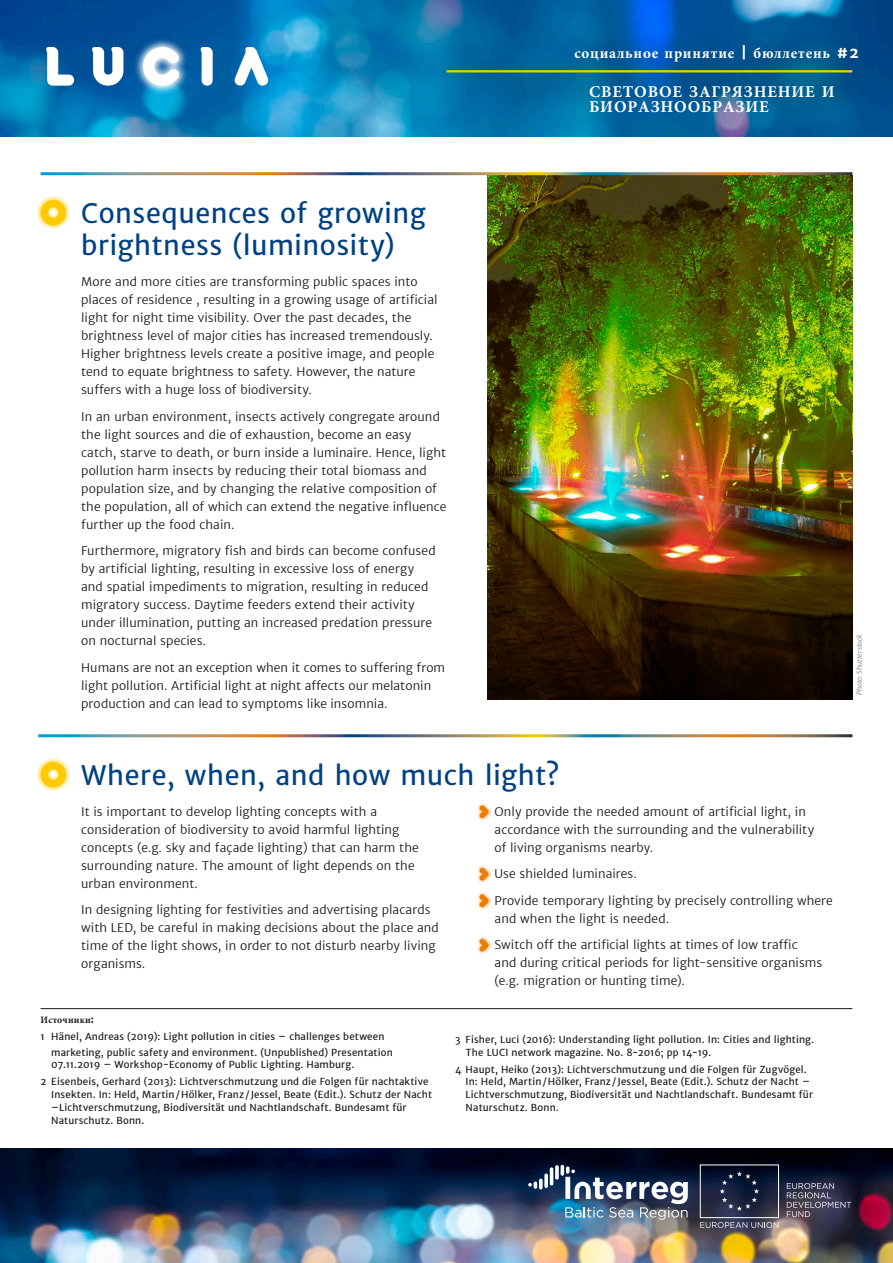
<style>
.page{position:relative;width:893px;height:1263px;background:#fff}
.page>*{position:absolute;margin:0;border:0;box-sizing:border-box;transform-origin:0 0}
.t1{font:27px/32.4px "Merriweather Sans";letter-spacing:.02em;color:#004184}
.t2{font:700 16.5px/15.6px "Minion Pro";letter-spacing:.05em;color:#fff}
.t3{font:700 15px "Minion Pro";letter-spacing:.05em;color:#fff}
.t4{font:300 12px/18px "Merriweather Sans";letter-spacing:.005em;color:#171715}
.t5{font:9.75px/12.8px "Merriweather Sans";letter-spacing:.015em;color:#171715}
.t6{font:700 9.75px "Minion Pro";letter-spacing:.02em;color:#171715}
.t7{font:italic 300 6.75px "Merriweather Sans";letter-spacing:.025em;color:#6d6d6d}
.s1{font-family:"Merriweather Sans"}
</style>
<div class="page">
<img style="left:0;top:0;width:893px;height:136px">
<img style="left:0;top:1148px;width:893px;height:115px">
<img style="left:127px;top:31px;width:69px;height:71px">
<svg style="left:46px;top:47px;width:28px;height:39px"></svg>
<svg style="left:92px;top:47px;width:31px;height:39px"></svg>
<svg style="left:143px;top:47px;width:36px;height:39px"></svg>
<svg style="left:201px;top:47px;width:12px;height:39px"></svg>
<svg style="left:234px;top:47px;width:34px;height:39px"></svg>
<div style="left:511px;top:1146px;width:356px;height:100px;background:#004184;opacity:.75"></div>
<svg style="left:539px;top:1178px;width:4px;height:11px"></svg>
<svg style="left:544px;top:1173px;width:4px;height:15px"></svg>
<svg style="left:550px;top:1167px;width:3px;height:18px"></svg>
<svg style="left:555px;top:1165px;width:4px;height:15px"></svg>
<svg style="left:528px;top:1181px;width:9px;height:8px"></svg>
<svg style="left:700px;top:1222px;width:78px;height:6px"></svg>
<div style="left:700px;top:1165px;width:79px;height:53px;border:1px solid #fff"></div>
<svg style="left:720px;top:1171px;width:39px;height:40px;background:#212c45"></svg>
<svg style="left:787px;top:1183px;width:64px;height:34px;background:#504e62"></svg>
<img style="left:561px;top:1165px;width:127px;height:55px">
<img style="left:487px;top:175px;width:365px;height:524px">
<div style="left:430px;top:28px;width:440px;height:86px;background:#171715;opacity:.4"></div>
<hr style="left:446px;top:70px;width:406px;height:2px;background:#ffcb00">
<div style="left:476px;top:802px;width:16px;height:19px;background:#ef7b00;opacity:.8"></div>
<svg style="left:480px;top:805px;width:9px;height:13px"></svg>
<div style="left:476px;top:864px;width:16px;height:20px;background:#ef7b00;opacity:.8"></div>
<svg style="left:480px;top:868px;width:9px;height:13px"></svg>
<div style="left:476px;top:891px;width:16px;height:19px;background:#ef7b00;opacity:.8"></div>
<svg style="left:480px;top:894px;width:9px;height:13px"></svg>
<div style="left:476px;top:935px;width:16px;height:20px;background:#ef7b00;opacity:.8"></div>
<svg style="left:480px;top:939px;width:9px;height:13px"></svg>
<svg style="left:37px;top:758px;width:33px;height:33px"></svg>
<div style="left:41px;top:762px;width:25px;height:25px;border:8px solid #ffcb00;border-radius:50%"></div>
<svg style="left:37px;top:196px;width:33px;height:33px"></svg>
<div style="left:41px;top:200px;width:25px;height:25px;border:8px solid #ffcb00;border-radius:50%"></div>
<hr style="left:41px;top:1008px;width:811px;height:1px;background:#171715">
<h1 class="t1" style="left:81px;top:197px;width:346px">Consequences of growing brightness (luminosity)</h1>
<p class="t4" style="left:81px;top:273px;width:358px">More and more cities are transforming public spaces into places of residence , resulting in a growing usage of artificial light for night time visibility. Over the past decades, the brightness level of major cities has increased tremendously.<br>Higher brightness levels create a positive image, and people tend to equate brightness to safety. However, the nature suffers with a huge loss of biodiversity.</p>
<p class="t4" style="left:81px;top:407px;width:367px">In an urban environment, insects actively congregate around the light sources and die of exhaustion, become an easy catch, starve to death, or burn inside a luminaire. Hence, light pollution harm insects by reducing their total biomass and population size, and by changing the relative composition of the population, all of which can extend the negative influence further up the food chain.</p>
<p class="t4" style="left:81px;top:542px;width:356px">Furthermore, migratory fish and birds can become confused by artificial lighting, resulting in excessive loss of energy and spatial impediments to migration, resulting in reduced migratory success. Daytime feeders extend their activity under illumination, putting an increased predation pressure on nocturnal species.</p>
<p class="t4" style="left:81px;top:658px;width:366px">Humans are not an exception when it comes to suffering from light pollution. Artificial light at night affects our melatonin production and can lead to symptoms like insomnia.</p>
<p class="t3" style="left:574px;top:43px;width:286px">социальное принятие <span class="s1">|</span> бюллетень <span class="s1">#2</span></p>
<h2 class="t2" style="left:589px;top:83px;width:247px">СВЕТОВОЕ ЗАГРЯЗНЕНИЕ И<br>БИОРАЗНООБРАЗИЕ</h2>
<p class="t7" style="left:855px;top:695px;width:62px;rotate:-90deg">Photo: Shutterstock</p>
<h1 class="t1" style="left:81px;top:759px;width:480px">Where, when, and how much light?</h1>
<p class="t4" style="left:81px;top:802px;width:339px">It is important to develop lighting concepts with a consideration of biodiversity to avoid harmful lighting concepts (e.g. sky and façade lighting) that can harm the surrounding nature. The amount of light depends on the urban environment.</p>
<p class="t4" style="left:81px;top:901px;width:359px">In designing lighting for festivities and advertising placards with LED, be careful in making decisions about the place and time of the light shows, in order to not disturb nearby living organisms.</p>
<p class="t4" style="left:495px;top:802px;width:321px">Only provide the needed amount of artificial light, in accordance with the surrounding and the vulnerability of living organisms nearby.</p>
<p class="t4" style="left:495px;top:865px;width:144px">Use shielded luminaires.</p>
<p class="t4" style="left:495px;top:891px;width:340px">Provide temporary lighting by precisely controlling where and when the light is needed.</p>
<p class="t4" style="left:495px;top:936px;width:329px">Switch off the artificial lights at times of low traffic and during critical periods for light-sensitive organisms (e.g. migration or hunting time).</p>
<p class="t6" style="left:41px;top:1013px;width:55px">Источники<span class="s1">:</span></p>
<p class="t5" style="left:51px;top:1029px;width:343px;line-height:15.3px;text-indent:-11px">1 Hänel, Andreas (2019): Light pollution in cities – challenges between marketing, public safety and environment. (Unpublished) Presentation</p>
<p class="t5" style="left:41px;top:1056px;width:389px;line-height:17px;text-indent:11px">07.11.2019 – Workshop-Economy of Public Lighting. Hamburg.<br>2 Eisenbeis, Gerhard (2013): Lichtverschmutzung und die Folgen für nachtaktive</p>
<p class="t5" style="left:51px;top:1088px;width:382px">Insekten. In: Held, Martin/Hölker, Franz/Jessel, Beate (Edit.). Schutz der Nacht –Lichtverschmutzung, Biodiversität und Nachtlandschaft. Bundesamt für<br>Naturschutz. Bonn.</p>
<p class="t5" style="left:466px;top:1033px;width:350px;text-indent:-11px">3 Fisher, Luci (2016): Understanding light pollution. In: Cities and lighting.<br>The LUCI network magazine. No. 8-2016; pp 14-19.</p>
<p class="t5" style="left:466px;top:1063px;width:349px;text-indent:-11px">4 Haupt, Heiko (2013): Lichtverschmutzung und die Folgen für Zugvögel.<br>In: Held, Martin/Hölker, Franz/Jessel, Beate (Edit.). Schutz der Nacht – Lichtverschmutzung, Biodiversität und Nachtlandschaft. Bundesamt für Naturschutz. Bonn.</p>
</div>
